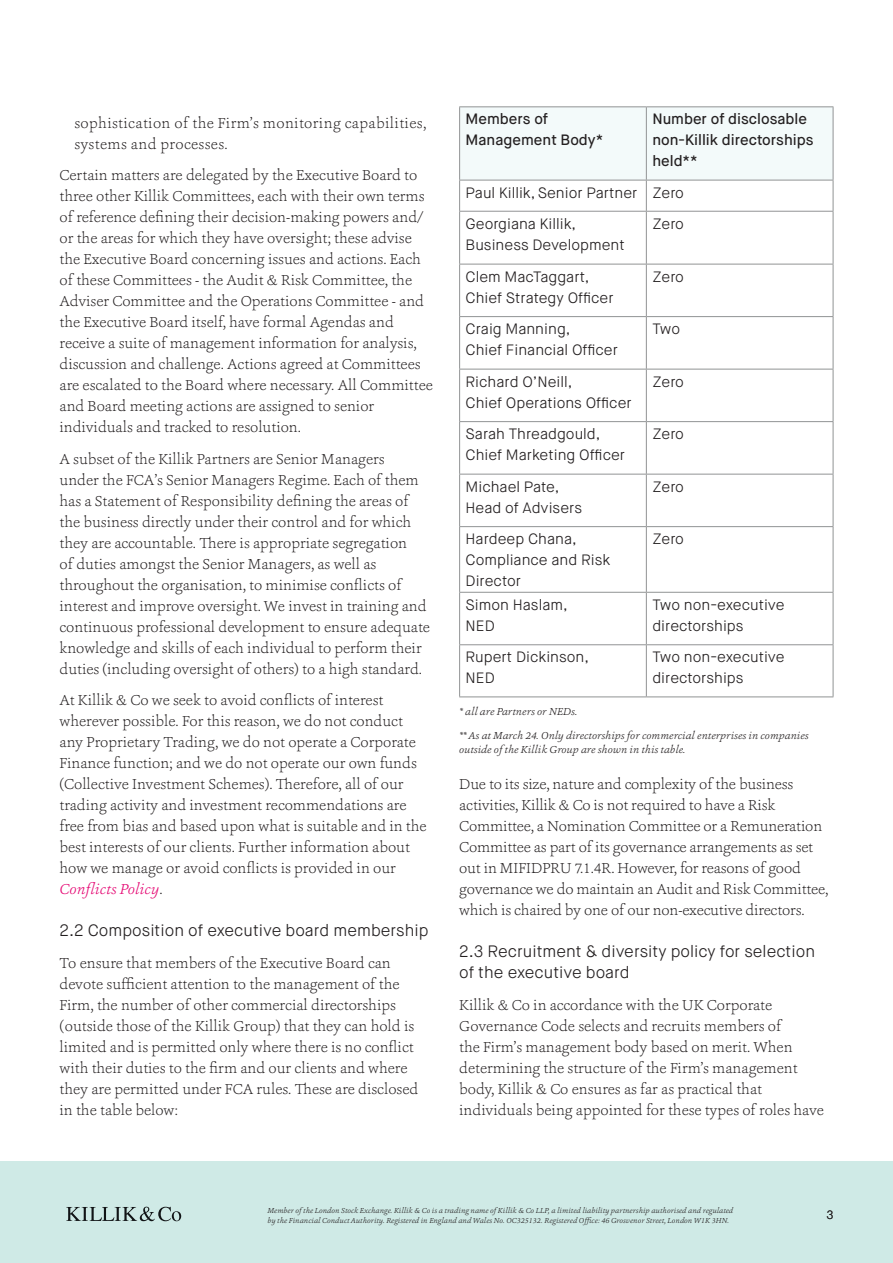
<style>
.page{position:relative;width:893px;height:1263px;background:#fff}
.page>*{position:absolute;margin:0;border:0;box-sizing:border-box;transform-origin:0 0}
.t1{font:300 16.5px/21px "Maison Neue";color:#231f20}
.t2{font:200 15px/21px "Ashbury";color:#231f20}
.t3{font:300 15px/21px "Maison Neue";color:#231f20}
.t4{font:500 15px/21px "Maison Neue";color:#231f20}
.t5{font:200 15px/21px "Ashbury";letter-spacing:.025em;color:#231f20}
.t6{font:300 12px "Maison Neue";color:#231f20}
.t7{font:italic 300 10.5px/13.5px "Ashbury";color:#231f20}
.t8{font:italic 300 7.5px/10.5px "Ashbury";color:#231f20}
.s1{font-weight:300;font-style:italic;color:#e50974}
</style>
<div class="page">
<div style="left:0;top:1161px;width:893px;height:102px;background:#cfeae6"></div>
<svg style="left:66px;top:1207px;width:115px;height:14px"></svg>
<div style="left:460px;top:107px;width:373px;height:73px;background:#f3fafa"></div>
<hr style="left:459px;top:106px;width:187px;height:1px;background:#919394">
<hr style="left:459px;top:107px;width:1px;height:73px;background:#919394">
<hr style="left:646px;top:106px;width:187px;height:1px;background:#919394">
<hr style="left:646px;top:107px;width:1px;height:73px;background:#919394">
<hr style="left:833px;top:107px;width:1px;height:73px;background:#919394">
<hr style="left:459px;top:180px;width:187px;height:1px;background:#919394">
<hr style="left:459px;top:180px;width:1px;height:31px;background:#919394">
<hr style="left:646px;top:180px;width:187px;height:1px;background:#919394">
<hr style="left:646px;top:180px;width:1px;height:31px;background:#919394">
<hr style="left:833px;top:180px;width:1px;height:31px;background:#919394">
<hr style="left:459px;top:211px;width:187px;height:1px;background:#919394">
<hr style="left:459px;top:212px;width:1px;height:52px;background:#919394">
<hr style="left:646px;top:211px;width:187px;height:1px;background:#919394">
<hr style="left:646px;top:212px;width:1px;height:52px;background:#919394">
<hr style="left:833px;top:212px;width:1px;height:52px;background:#919394">
<hr style="left:459px;top:264px;width:187px;height:1px;background:#919394">
<hr style="left:459px;top:264px;width:1px;height:52px;background:#919394">
<hr style="left:646px;top:264px;width:187px;height:1px;background:#919394">
<hr style="left:646px;top:264px;width:1px;height:52px;background:#919394">
<hr style="left:833px;top:264px;width:1px;height:52px;background:#919394">
<hr style="left:459px;top:316px;width:187px;height:1px;background:#919394">
<hr style="left:459px;top:317px;width:1px;height:52px;background:#919394">
<hr style="left:646px;top:316px;width:187px;height:1px;background:#919394">
<hr style="left:646px;top:317px;width:1px;height:52px;background:#919394">
<hr style="left:833px;top:317px;width:1px;height:52px;background:#919394">
<hr style="left:459px;top:369px;width:187px;height:1px;background:#919394">
<hr style="left:459px;top:369px;width:1px;height:52px;background:#919394">
<hr style="left:646px;top:369px;width:187px;height:1px;background:#919394">
<hr style="left:646px;top:369px;width:1px;height:52px;background:#919394">
<hr style="left:833px;top:369px;width:1px;height:52px;background:#919394">
<hr style="left:459px;top:421px;width:187px;height:1px;background:#919394">
<hr style="left:459px;top:422px;width:1px;height:52px;background:#919394">
<hr style="left:646px;top:421px;width:187px;height:1px;background:#919394">
<hr style="left:646px;top:422px;width:1px;height:52px;background:#919394">
<hr style="left:833px;top:422px;width:1px;height:52px;background:#919394">
<hr style="left:459px;top:474px;width:187px;height:1px;background:#919394">
<hr style="left:459px;top:474px;width:1px;height:52px;background:#919394">
<hr style="left:646px;top:474px;width:187px;height:1px;background:#919394">
<hr style="left:646px;top:474px;width:1px;height:52px;background:#919394">
<hr style="left:833px;top:474px;width:1px;height:52px;background:#919394">
<hr style="left:459px;top:526px;width:187px;height:1px;background:#919394">
<hr style="left:459px;top:527px;width:1px;height:65px;background:#919394">
<hr style="left:646px;top:526px;width:187px;height:1px;background:#919394">
<hr style="left:646px;top:527px;width:1px;height:65px;background:#919394">
<hr style="left:833px;top:527px;width:1px;height:65px;background:#919394">
<hr style="left:459px;top:592px;width:187px;height:1px;background:#919394">
<hr style="left:459px;top:593px;width:1px;height:51px;background:#919394">
<hr style="left:646px;top:592px;width:187px;height:1px;background:#919394">
<hr style="left:646px;top:593px;width:1px;height:51px;background:#919394">
<hr style="left:833px;top:593px;width:1px;height:51px;background:#919394">
<hr style="left:459px;top:644px;width:187px;height:1px;background:#919394">
<hr style="left:459px;top:645px;width:1px;height:51px;background:#919394">
<hr style="left:646px;top:644px;width:187px;height:1px;background:#919394">
<hr style="left:646px;top:645px;width:1px;height:51px;background:#919394">
<hr style="left:833px;top:645px;width:1px;height:51px;background:#919394">
<hr style="left:459px;top:696px;width:187px;height:1px;background:#919394">
<hr style="left:646px;top:696px;width:187px;height:1px;background:#919394">
<p class="t5" style="left:74px;top:112px;width:353px">sophistication of the Firm’s monitoring capabilities, systems and processes.</p>
<p class="t2" style="left:60px;top:165px;width:375px">Certain matters are delegated by the Executive Board to three other Killik Committees, each with their own terms of reference defining their decision-making powers and/ or the areas for which they have oversight; these advise the Executive Board concerning issues and actions. Each of these Committees - the Audit &amp; Risk Committee, the Adviser Committee and the Operations Committee - and the Executive Board itself, have formal Agendas and receive a suite of management information for analysis, discussion and challenge. Actions agreed at Committees are escalated to the Board where necessary. All Committee and Board meeting actions are assigned to senior individuals and tracked to resolution.</p>
<p class="t2" style="left:60px;top:448px;width:372px">A subset of the Killik Partners are Senior Managers<br>under the FCA’s Senior Managers Regime. Each of them has a Statement of Responsibility defining the areas of the business directly under their control and for which they are accountable. There is appropriate segregation<br>of duties amongst the Senior Managers, as well as throughout the organisation, to minimise conflicts of interest and improve oversight. We invest in training and continuous professional development to ensure adequate knowledge and skills of each individual to perform their duties (including oversight of others) to a high standard.</p>
<p class="t2" style="left:60px;top:690px;width:369px">At Killik &amp; Co we seek to avoid conflicts of interest wherever possible. For this reason, we do not conduct any Proprietary Trading, we do not operate a Corporate Finance function; and we do not operate our own funds (Collective Investment Schemes). Therefore, all of our trading activity and investment recommendations are free from bias and based upon what is suitable and in the best interests of our clients. Further information about how we manage or avoid conflicts is provided in our <span class="s1">Conflicts Policy</span>.</p>
<p class="t1" style="left:60px;top:920px;width:370px">2.2 Composition of executive board membership</p>
<p class="t2" style="left:60px;top:952px;width:360px">To ensure that members of the Executive Board can devote sufficient attention to the management of the Firm, the number of other commercial directorships (outside those of the Killik Group) that they can hold is limited and is permitted only where there is no conflict with their duties to the firm and our clients and where they are permitted under FCA rules. These are disclosed in the table below:</p>
<p class="t4" style="left:466px;top:109px;width:139px">Members of<br>Management Body*</p>
<p class="t4" style="left:652px;top:109px;width:163px">Number of disclosable non-Killik directorships held**</p>
<p class="t3" style="left:466px;top:182px;width:173px">Paul Killik, Senior Partner</p>
<p class="t3" style="left:652px;top:182px;width:33px">Zero</p>
<p class="t3" style="left:466px;top:213px;width:161px">Georgiana Killik,<br>Business Development</p>
<p class="t3" style="left:652px;top:213px;width:33px">Zero</p>
<p class="t3" style="left:466px;top:266px;width:149px">Clem MacTaggart,<br>Chief Strategy Officer</p>
<p class="t3" style="left:652px;top:266px;width:33px">Zero</p>
<p class="t3" style="left:466px;top:319px;width:154px">Craig Manning,<br>Chief Financial Officer</p>
<p class="t3" style="left:652px;top:319px;width:29px">Two</p>
<p class="t3" style="left:466px;top:371px;width:168px">Richard O’Neill,<br>Chief Operations Officer</p>
<p class="t3" style="left:652px;top:371px;width:33px">Zero</p>
<p class="t3" style="left:466px;top:424px;width:161px">Sarah Threadgould,<br>Chief Marketing Officer</p>
<p class="t3" style="left:652px;top:424px;width:33px">Zero</p>
<p class="t3" style="left:466px;top:476px;width:118px">Michael Pate,<br>Head of Advisers</p>
<p class="t3" style="left:652px;top:476px;width:33px">Zero</p>
<p class="t3" style="left:466px;top:529px;width:146px">Hardeep Chana,<br>Compliance and Risk<br>Director</p>
<p class="t3" style="left:652px;top:529px;width:33px">Zero</p>
<p class="t3" style="left:466px;top:594px;width:104px">Simon Haslam,<br>NED</p>
<p class="t3" style="left:652px;top:594px;width:134px">Two non-executive directorships</p>
<p class="t3" style="left:466px;top:647px;width:125px">Rupert Dickinson,<br>NED</p>
<p class="t3" style="left:652px;top:647px;width:134px">Two non-executive directorships</p>
<p class="t7" style="left:459px;top:705px;width:120px">* all are Partners or NEDs.</p>
<p class="t7" style="left:459px;top:729px;width:351px">** As at March 24. Only directorships for commercial enterprises in companies outside of the Killik Group are shown in this table.</p>
<p class="t2" style="left:459px;top:774px;width:371px">Due to its size, nature and complexity of the business activities, Killik &amp; Co is not required to have a Risk Committee, a Nomination Committee or a Remuneration Committee as part of its governance arrangements as set out in MIFIDPRU 7.1.4R. However, for reasons of good governance we do maintain an Audit and Risk Committee, which is chaired by one of our non-executive directors.</p>
<p class="t1" style="left:459px;top:941px;width:357px">2.3 Recruitment &amp; diversity policy for selection of the executive board</p>
<p class="t2" style="left:459px;top:994px;width:366px">Killik &amp; Co in accordance with the UK Corporate Governance Code selects and recruits members of<br>the Firm’s management body based on merit. When determining the structure of the Firm’s management body, Killik &amp; Co ensures as far as practical that individuals being appointed for these types of roles have</p>
<p class="t8" style="left:267px;top:1205px;width:467px">Member of the London Stock Exchange. Killik &amp; Co is a trading name of Killik &amp; Co LLP, a limited liability partnership authorised and regulated by the Financial Conduct Authority. Registered in England and Wales No. OC325132. Registered Office: 46 Grosvenor Street, London W1K 3HN.</p>
<p class="t6" style="left:826px;top:1207px;width:9px">3</p>
</div>
